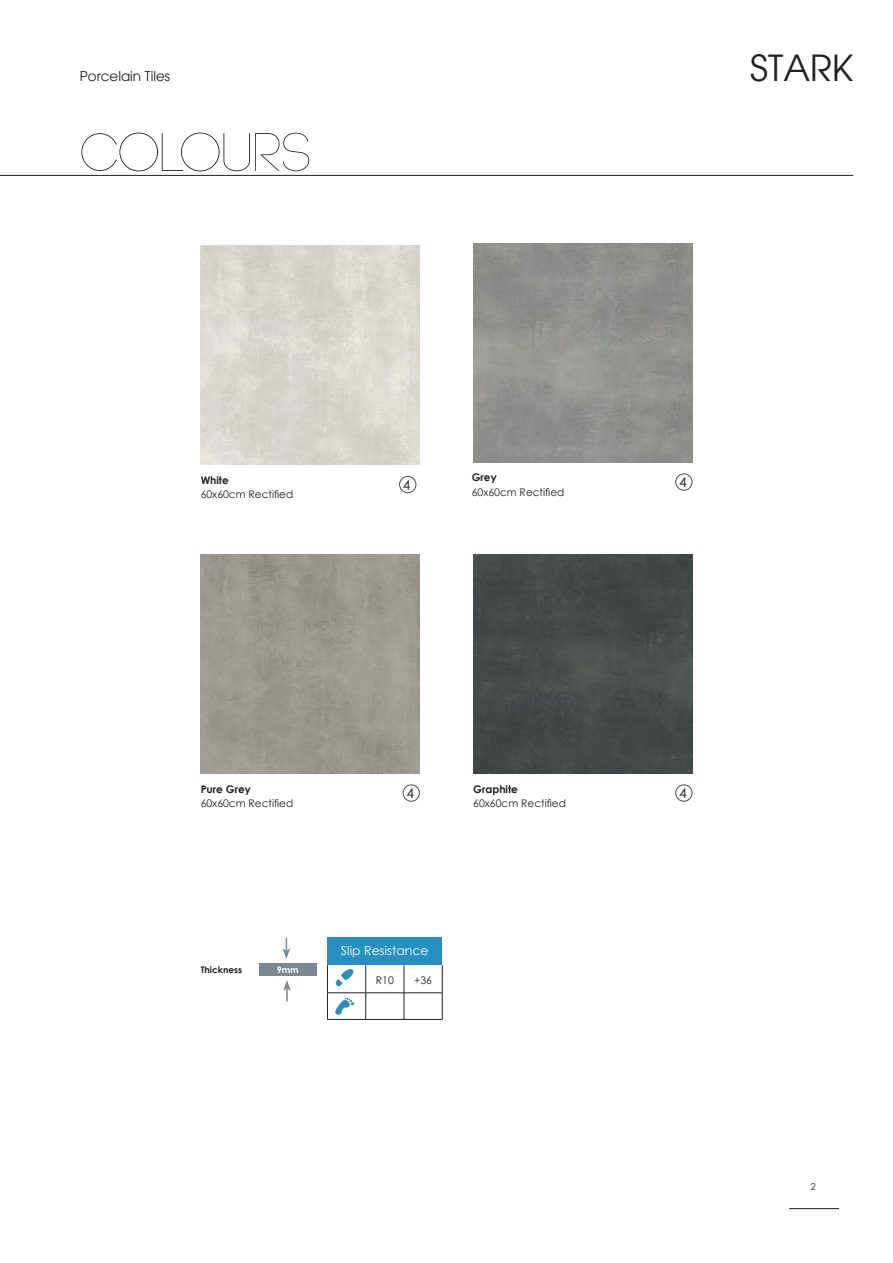
<style>
.page{position:relative;width:893px;height:1263px;background:#fff}
.page>*{position:absolute;margin:0;border:0;box-sizing:border-box;transform-origin:0 0}
.t1{font:300 54px "Code";color:#231f20}
.t2{font:36px "Avant Garde";color:#231f20}
.t3{font:13.8px "Century Gothic";color:#231f20}
.t4{font:13.5px "Avant Garde";color:#231f20}
.t5{font:12.45px "Century Gothic";color:#fff}
.t6{font:10.5px "Century Gothic";color:#231f20}
.t7{font:700 10.5px "Century Gothic";color:#231f20}
.t8{font:9.6px "Century Gothic";color:#231f20}
.t9{font:700 9px "Century Gothic";color:#231f20}
.t10{font:700 9px "Century Gothic";color:#fff}
</style>
<div class="page">
<hr style="left:789px;top:1208px;width:50px;height:1px;background:#231f20">
<hr style="left:0;top:175px;width:853px;height:1px;background:#231f20">
<div style="left:259px;top:963px;width:57px;height:13px;background:#7a8893"></div>
<svg style="left:283px;top:980px;width:8px;height:21px"></svg>
<svg style="left:283px;top:938px;width:7px;height:21px"></svg>
<div style="left:327px;top:938px;width:115px;height:27px;background:#298ec0"></div>
<hr style="left:327px;top:992px;width:39px;height:1px;background:#231f20">
<svg style="left:365px;top:965px;width:1px;height:54px"></svg>
<svg style="left:404px;top:965px;width:1px;height:54px"></svg>
<hr style="left:366px;top:1019px;width:38px;height:1px;background:#231f20">
<hr style="left:404px;top:1019px;width:38px;height:1px;background:#231f20">
<svg style="left:327px;top:965px;width:1px;height:54px"></svg>
<svg style="left:442px;top:965px;width:1px;height:54px"></svg>
<hr style="left:327px;top:1019px;width:39px;height:1px;background:#231f20">
<hr style="left:366px;top:992px;width:38px;height:1px;background:#231f20">
<hr style="left:404px;top:992px;width:38px;height:1px;background:#231f20">
<svg style="left:335px;top:998px;width:19px;height:17px"></svg>
<svg style="left:335px;top:969px;width:19px;height:18px"></svg>
<img style="left:201px;top:246px;width:219px;height:219px">
<img style="left:473px;top:243px;width:219px;height:219px">
<div style="left:399px;top:476px;width:17px;height:17px;border:1px solid #4a4c55;border-radius:50%"></div>
<div style="left:675px;top:474px;width:17px;height:16px;border:1px solid #4a4c55;border-radius:50%"></div>
<img style="left:201px;top:554px;width:219px;height:219px">
<div style="left:403px;top:785px;width:17px;height:16px;border:1px solid #4a4c55;border-radius:50%"></div>
<img style="left:473px;top:554px;width:219px;height:219px">
<div style="left:675px;top:785px;width:17px;height:16px;border:1px solid #4a4c55;border-radius:50%"></div>
<p class="t4" style="left:80px;top:68px;width:92px">Porcelain Tiles</p>
<h1 class="t1" style="left:80px;top:126px;width:232px">COLOURS</h1>
<h2 class="t2" style="left:750px;top:46px;width:105px">STARK</h2>
<p class="t7" style="left:201px;top:474px;width:30px">White</p>
<p class="t6" style="left:201px;top:488px;width:94px">60x60cm Rectified</p>
<h3 class="t3" style="left:403px;top:476px;width:9px">4</h3>
<p class="t7" style="left:472px;top:471px;width:26px">Grey</p>
<p class="t6" style="left:472px;top:485px;width:94px">60x60cm Rectified</p>
<h3 class="t3" style="left:679px;top:474px;width:9px">4</h3>
<p class="t7" style="left:201px;top:782px;width:52px">Pure Grey</p>
<p class="t6" style="left:201px;top:796px;width:94px">60x60cm Rectified</p>
<h3 class="t3" style="left:406px;top:785px;width:9px">4</h3>
<p class="t7" style="left:473px;top:782px;width:46px">Graphite</p>
<p class="t6" style="left:473px;top:796px;width:94px">60x60cm Rectified</p>
<p class="t9" style="left:201px;top:964px;width:43px">Thickness</p>
<p class="t10" style="left:277px;top:964px;width:23px">9mm</p>
<p class="t5" style="left:341px;top:943px;width:89px">Slip Resistance</p>
<p class="t6" style="left:376px;top:974px;width:20px">R10</p>
<p class="t6" style="left:414px;top:974px;width:19px">+36</p>
<h3 class="t3" style="left:679px;top:785px;width:9px">4</h3>
<p class="t8" style="left:810px;top:1180px;width:7px">2</p>
</div>
